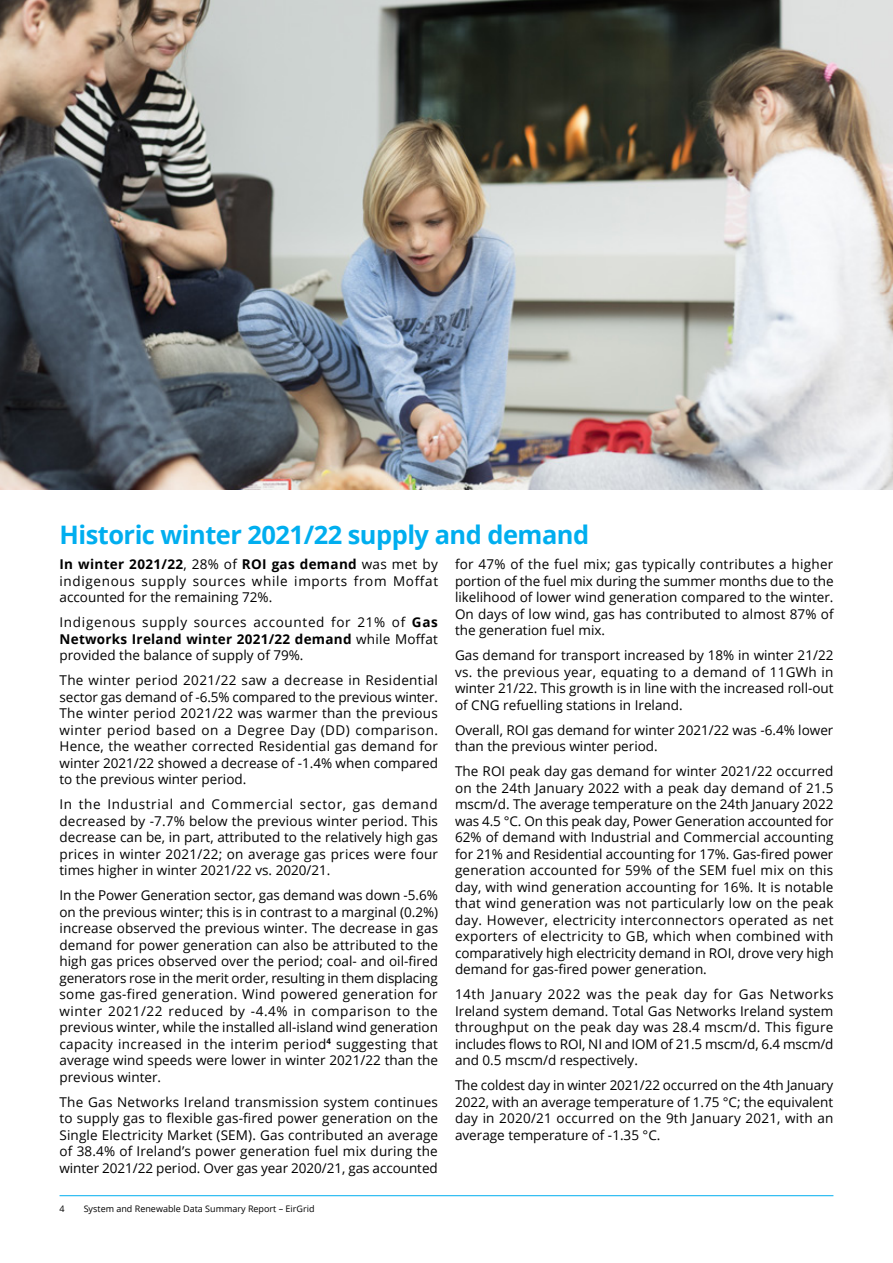
<style>
.page{position:relative;width:893px;height:1263px;background:#fff}
.page>*{position:absolute;margin:0;border:0;box-sizing:border-box;transform-origin:0 0}
.t1{font:700 25.5px "Open Sans";letter-spacing:-.02em;color:#00aeef}
.t2{font:13.5px/16.5px "Open Sans";color:#000;text-align:justify}
.t3{font:9px "Open Sans";color:#000}
.s1{font-weight:700}
</style>
<div class="page">
<img style="left:0;top:0;width:893px;height:489px">
<hr style="left:60px;top:1195px;width:773px;height:1px;background:#00aeef">
<h1 class="t1" style="left:60px;top:517px;width:531px">Historic winter 2021/22 supply and demand</h1>
<p class="t2" style="left:60px;top:556px;width:380px"><span class="s1">In winter 2021/22</span>, 28% of <span class="s1">ROI gas demand</span> was met by indigenous supply sources while imports from Moffat accounted for the remaining 72%.</p>
<p class="t2" style="left:60px;top:614px;width:380px">Indigenous supply sources accounted for 21% of <span class="s1">Gas Networks Ireland winter 2021/22 demand</span> while Moffat provided the balance of supply of 79%.</p>
<p class="t2" style="left:60px;top:672px;width:380px">The winter period 2021/22 saw a decrease in Residential sector gas demand of -6.5% compared to the previous winter.<br>The winter period 2021/22 was warmer than the previous winter period based on a Degree Day (DD) comparison.<br>Hence, the weather corrected Residential gas demand for winter 2021/22 showed a decrease of -1.4% when compared to the previous winter period.</p>
<p class="t2" style="left:60px;top:796px;width:380px">In the Industrial and Commercial sector, gas demand decreased by -7.7% below the previous winter period. This decrease can be, in part, attributed to the relatively high gas prices in winter 2021/22; on average gas prices were four times higher in winter 2021/22 vs. 2020/21.</p>
<p class="t2" style="left:60px;top:887px;width:380px">In the Power Generation sector, gas demand was down -5.6% on the previous winter; this is in contrast to a marginal (0.2%) increase observed the previous winter. The decrease in gas demand for power generation can also be attributed to the high gas prices observed over the period; coal- and oil-fired generators rose in the merit order, resulting in them displacing some gas-fired generation. Wind powered generation for winter 2021/22 reduced by -4.4% in comparison to the previous winter, while the installed all-island wind generation capacity increased in the interim period<sup>4</sup> suggesting that average wind speeds were lower in winter 2021/22 than the previous winter.</p>
<p class="t2" style="left:60px;top:1093px;width:380px">The Gas Networks Ireland transmission system continues to supply gas to flexible gas-fired power generation on the Single Electricity Market (SEM). Gas contributed an average of 38.4% of Ireland’s power generation fuel mix during the winter 2021/22 period. Over gas year 2020/21, gas accounted</p>
<p class="t3" style="left:60px;top:1202px;width:7px">4</p>
<p class="t3" style="left:84px;top:1202px;width:232px">System and Renewable Data Summary Report – EirGrid</p>
<p class="t2" style="left:455px;top:556px;width:380px">for 47% of the fuel mix; gas typically contributes a higher portion of the fuel mix during the summer months due to the likelihood of lower wind generation compared to the winter.<br>On days of low wind, gas has contributed to almost 87% of the generation fuel mix.</p>
<p class="t2" style="left:455px;top:647px;width:380px">Gas demand for transport increased by 18% in winter 21/22 vs. the previous year, equating to a demand of 11GWh in winter 21/22. This growth is in line with the increased roll-out of CNG refuelling stations in Ireland.</p>
<p class="t2" style="left:455px;top:721px;width:380px">Overall, ROI gas demand for winter 2021/22 was -6.4% lower than the previous winter period.</p>
<p class="t2" style="left:455px;top:763px;width:380px">The ROI peak day gas demand for winter 2021/22 occurred on the 24th January 2022 with a peak day demand of 21.5 mscm/d. The average temperature on the 24th January 2022 was 4.5 °C. On this peak day, Power Generation accounted for 62% of demand with Industrial and Commercial accounting for 21% and Residential accounting for 17%. Gas-fired power generation accounted for 59% of the SEM fuel mix on this day, with wind generation accounting for 16%. It is notable that wind generation was not particularly low on the peak day. However, electricity interconnectors operated as net exporters of electricity to GB, which when combined with comparatively high electricity demand in ROI, drove very high demand for gas-fired power generation.</p>
<p class="t2" style="left:455px;top:986px;width:380px">14th January 2022 was the peak day for Gas Networks Ireland system demand. Total Gas Networks Ireland system throughput on the peak day was 28.4 mscm/d. This figure includes flows to ROI, NI and IOM of 21.5 mscm/d, 6.4 mscm/d and 0.5 mscm/d respectively.</p>
<p class="t2" style="left:455px;top:1077px;width:380px">The coldest day in winter 2021/22 occurred on the 4th January 2022, with an average temperature of 1.75 °C; the equivalent day in 2020/21 occurred on the 9th January 2021, with an average temperature of -1.35 °C.</p>
</div>
